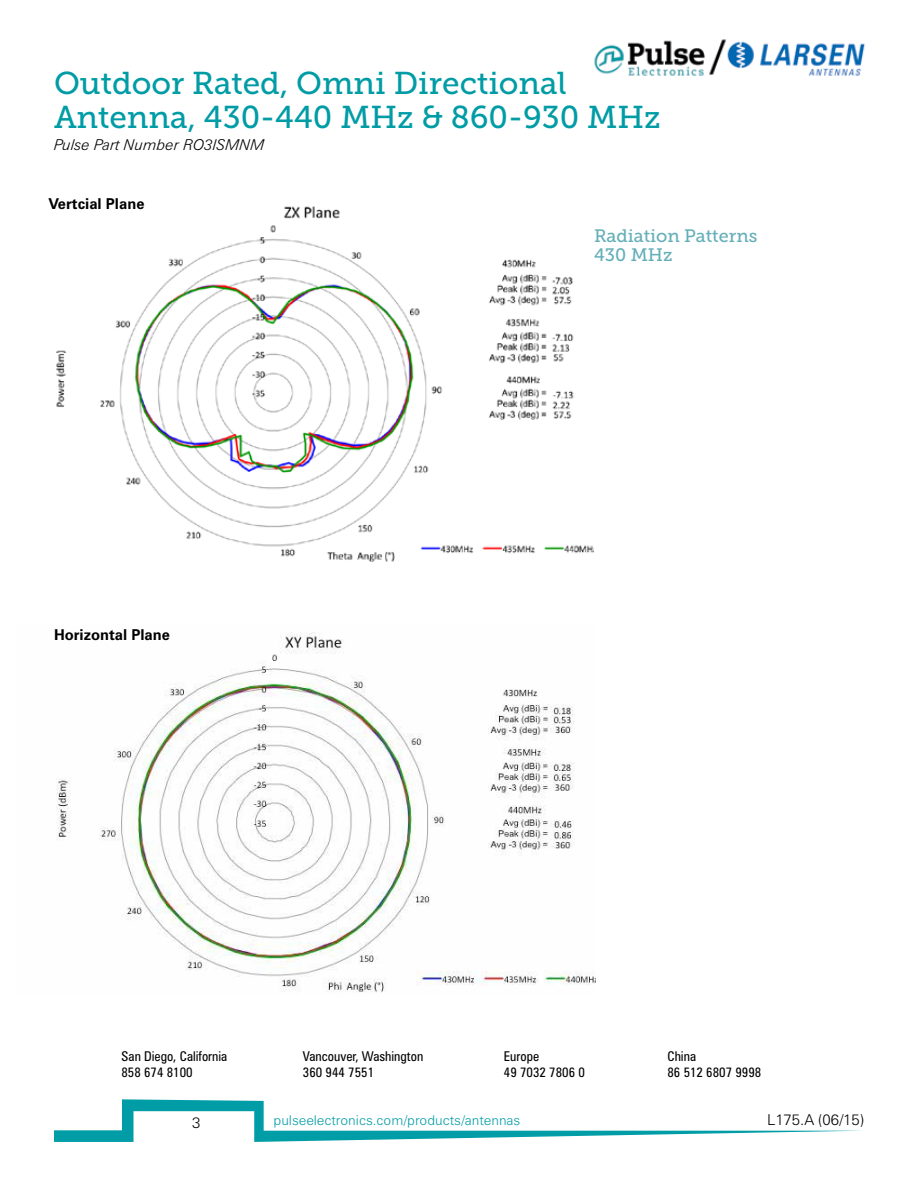
<style>
.page{position:relative;width:918px;height:1188px;background:#fff}
.page>*{position:absolute;margin:0;border:0;box-sizing:border-box;transform-origin:0 0}
.t1{font:31.5px/34.5px "Museo Slab 500";color:#009ca6}
.t2{font:18px/19.5px "Museo Slab 500";color:#65afb8}
.t3{font:700 15px "Zurich BT";color:#000}
.t4{font:italic 300 15px "Zurich BT";color:#000}
.t5{font:300 15px "Zurich BT";color:#000}
.t6{font:condensed 13.5px "Zurich BT";color:#000}
.t7{font:300 13.5px "Zurich BT";color:#009ca6}
</style>
<div class="page">
<svg style="left:54px;top:1099px;width:808px;height:43px"></svg>
<img style="left:594px;top:39px;width:271px;height:37px">
<img style="left:56px;top:206px;width:538px;height:356px">
<img style="left:56px;top:632px;width:540px;height:361px">
<h1 class="t1" style="left:54px;top:66px;width:608px">Outdoor Rated, Omni Directional<br>Antenna, 430-440 MHz &amp; 860-930 MHz</h1>
<p class="t4" style="left:54px;top:135px;width:212px">Pulse Part Number RO3ISMNM</p>
<p class="t3" style="left:49px;top:194px;width:97px">Vertcial Plane</p>
<p class="t3" style="left:54px;top:625px;width:118px">Horizontal Plane</p>
<h2 class="t2" style="left:594px;top:226px;width:165px">Radiation Patterns<br>430 MHz</h2>
<p class="t6" style="left:122px;top:1048px;width:107px">San Diego, California</p>
<p class="t6" style="left:303px;top:1048px;width:122px">Vancouver, Washington</p>
<p class="t6" style="left:504px;top:1048px;width:37px">Europe</p>
<p class="t6" style="left:667px;top:1048px;width:30px">China</p>
<p class="t6" style="left:122px;top:1064px;width:73px">858 674 8100</p>
<p class="t6" style="left:303px;top:1064px;width:73px">360 944 7551</p>
<p class="t6" style="left:504px;top:1064px;width:82px">49 7032 7806 0</p>
<p class="t6" style="left:667px;top:1064px;width:95px">86 512 6807 9998</p>
<p class="t5" style="left:192px;top:1113px;width:10px">3</p>
<p class="t7" style="left:274px;top:1112px;width:248px">pulseelectronics.com/products/antennas</p>
<p class="t5" style="left:767px;top:1110px;width:98px">L175.A (06/15)</p>
</div>
